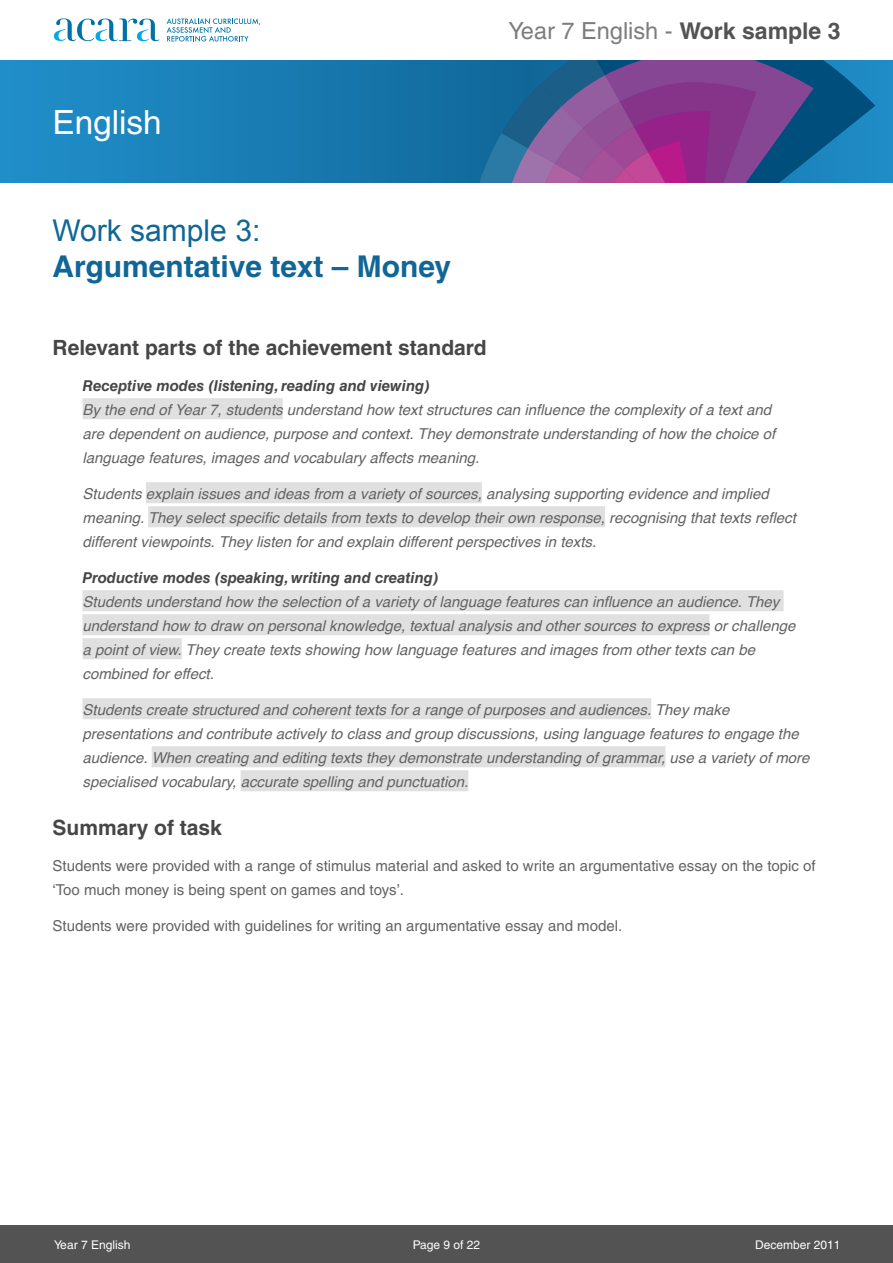
<style>
.page{position:relative;width:893px;height:1263px;background:#fff}
.page>*{position:absolute;margin:0;border:0;box-sizing:border-box;transform-origin:0 0}
.t1{font:33.3px "Helvetica";color:#fff}
.t2{font:700 30px "Helvetica";color:#106697}
.t3{font:30px "Arial";color:#106697}
.t4{font:23.55px "Helvetica";color:#7d7d7d}
.t5{font:700 21px "Helvetica";color:#464646}
.t6{font:italic 15px/24px "Helvetica";color:#636363}
.t7{font:15px/24px "Helvetica";color:#636363}
.t8{font:italic 700 15px "Helvetica LT Std";color:#464646}
.t9{font:12px "Helvetica";color:#fff}
.s1{font-weight:700;font-size:23.1px;color:#535353}
</style>
<div class="page">
<div style="left:0;top:1225px;width:893px;height:38px;background:#535353"></div>
<svg style="left:167px;top:18px;width:93px;height:24px"></svg>
<svg style="left:54px;top:18px;width:105px;height:23px"></svg>
<svg style="left:0;top:60px;width:893px;height:123px"></svg>
<svg style="left:472px;top:60px;width:403px;height:123px"></svg>
<div style="left:82px;top:398px;width:201px;height:21px;background:#e0e0e0"></div>
<div style="left:146px;top:482px;width:336px;height:21px;background:#e0e0e0"></div>
<div style="left:148px;top:506px;width:457px;height:21px;background:#e0e0e0"></div>
<div style="left:82px;top:590px;width:702px;height:21px;background:#e0e0e0"></div>
<div style="left:82px;top:614px;width:628px;height:21px;background:#e0e0e0"></div>
<div style="left:82px;top:638px;width:100px;height:21px;background:#e0e0e0"></div>
<div style="left:82px;top:698px;width:569px;height:21px;background:#e0e0e0"></div>
<div style="left:152px;top:746px;width:513px;height:21px;background:#e0e0e0"></div>
<div style="left:241px;top:770px;width:227px;height:21px;background:#e0e0e0"></div>
<h1 class="t1" style="left:52px;top:103px;width:111px">English</h1>
<h2 class="t3" style="left:52px;top:210px;width:209px">Work sample 3:</h2>
<h2 class="t2" style="left:52px;top:248px;width:400px">Argumentative text – Money</h2>
<h3 class="t4" style="left:509px;top:17px;width:334px">Year 7 English - <span class="s1">Work sample 3</span></h3>
<h3 class="t5" style="left:52px;top:334px;width:436px">Relevant parts of the achievement standard</h3>
<p class="t8" style="left:82px;top:376px;width:349px">Receptive modes (listening, reading and viewing)</p>
<p class="t6" style="left:82px;top:398px;width:694px">By the end of Year 7, students understand how text structures can influence the complexity of a text and are dependent on audience, purpose and context. They demonstrate understanding of how the choice of language features, images and vocabulary affects meaning.</p>
<p class="t6" style="left:82px;top:482px;width:715px">Students explain issues and ideas from a variety of sources, analysing supporting evidence and implied meaning. They select specific details from texts to develop their own response, recognising that texts reflect different viewpoints. They listen for and explain different perspectives in texts.</p>
<p class="t8" style="left:82px;top:568px;width:358px">Productive modes (speaking, writing and creating)</p>
<p class="t6" style="left:82px;top:590px;width:714px">Students understand how the selection of a variety of language features can influence an audience. They understand how to draw on personal knowledge, textual analysis and other sources to express or challenge a point of view. They create texts showing how language features and images from other texts can be combined for effect.</p>
<p class="t6" style="left:82px;top:698px;width:729px">Students create structured and coherent texts for a range of purposes and audiences. They make presentations and contribute actively to class and group discussions, using language features to engage the audience. When creating and editing texts they demonstrate understanding of grammar, use a variety of more specialised vocabulary, accurate spelling and punctuation.</p>
<h3 class="t5" style="left:52px;top:814px;width:171px">Summary of task</h3>
<p class="t7" style="left:52px;top:853px;width:765px">Students were provided with a range of stimulus material and asked to write an argumentative essay on the topic of ‘Too much money is being spent on games and toys’.</p>
<p class="t7" style="left:52px;top:913px;width:571px">Students were provided with guidelines for writing an argumentative essay and model.</p>
<p class="t9" style="left:54px;top:1237px;width:78px">Year 7 English</p>
<p class="t9" style="left:413px;top:1237px;width:69px">Page 9 of 22</p>
<p class="t9" style="left:755px;top:1237px;width:87px">December 2011</p>
</div>
